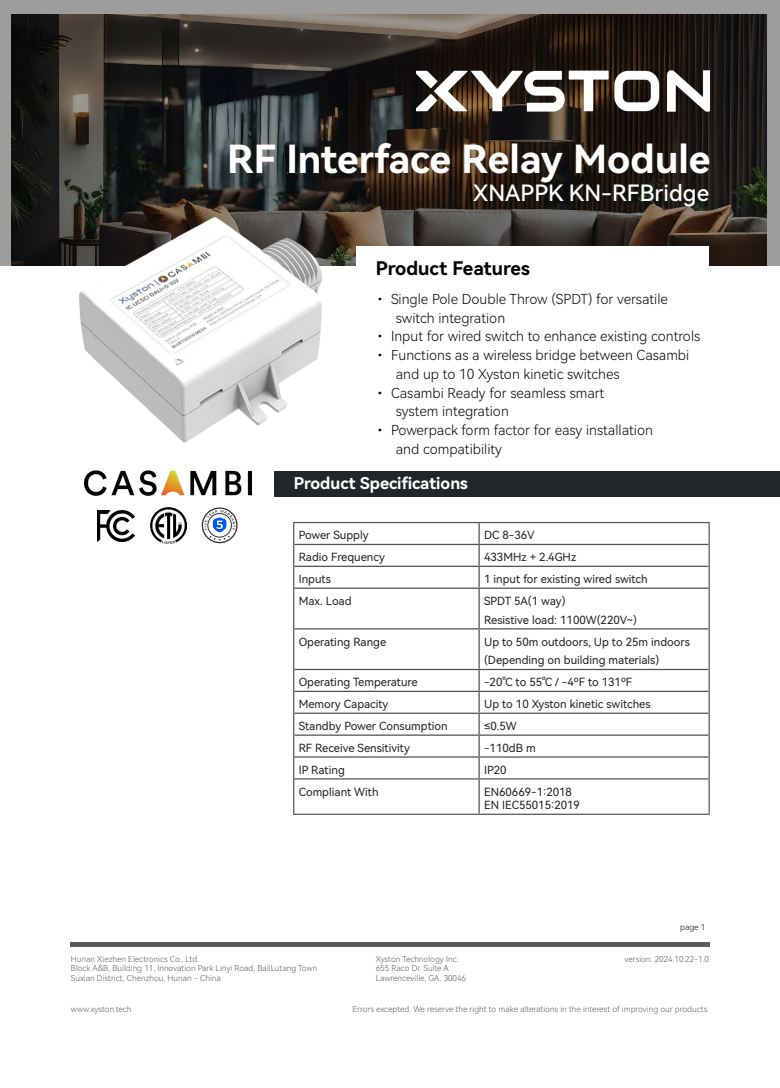
<style>
.page{position:relative;width:780px;height:1088px;background:#fff}
.page>*{position:absolute;margin:0;border:0;box-sizing:border-box;transform-origin:0 0}
.t1{font:38.75px "Harmony OS Sans Bold";color:#fff}
.t2{font:22.5px "Harmony OS Sans Medium";color:#fff}
.Paragraph_Style_1{font:18.75px "Harmony OS Sans Bold";color:#000}
.Paragraph_Style_2{font:16.25px "Harmony OS Sans Bold";color:#fff}
.t3{font:13.75px/18.8px "Harmony OS Sans Light";color:#000}
.t4{font:11.25px/18.8px "Harmony OS Sans";color:#231f20}
.t5{font:8.12px/9.8px "Harmony OS Sans Light";color:#5c5c5c}
.t6{font:8.12px "Harmony OS Sans Light";color:#040503}
</style>
<div class="page">
<svg style="left:0;top:0;width:780px;height:266px;background:#38332f"></svg>
<div style="left:356px;top:246px;width:353px;height:115px;background:#fff"></div>
<img style="left:58px;top:204px;width:303px;height:239px">
<img style="left:98px;top:510px;width:36px;height:31px">
<img style="left:84px;top:471px;width:167px;height:25px">
<div style="left:202px;top:507px;width:35px;height:36px;border:1px solid #323232;border-radius:50%"></div>
<svg style="left:204px;top:510px;width:31px;height:31px"></svg>
<img style="left:150px;top:507px;width:36px;height:37px">
<hr style="left:71px;top:942px;width:638px;height:4px;background:#5c5c5c">
<hr style="left:294px;top:587px;width:185px;height:2px;background:#4e5155">
<hr style="left:479px;top:587px;width:229px;height:2px;background:#4e5155">
<hr style="left:478px;top:589px;width:1px;height:39px;background:#4e5155">
<hr style="left:293px;top:588px;width:1px;height:41px;background:#57585a">
<hr style="left:708px;top:588px;width:1px;height:41px;background:#57585a">
<hr style="left:294px;top:628px;width:185px;height:1px;background:#4e5155">
<hr style="left:479px;top:628px;width:229px;height:1px;background:#4e5155">
<hr style="left:478px;top:629px;width:1px;height:40px;background:#4e5155">
<hr style="left:293px;top:629px;width:1px;height:40px;background:#57585a">
<hr style="left:708px;top:629px;width:1px;height:40px;background:#57585a">
<hr style="left:294px;top:669px;width:185px;height:1px;background:#4e5155">
<hr style="left:479px;top:669px;width:229px;height:1px;background:#4e5155">
<hr style="left:294px;top:691px;width:185px;height:1px;background:#4e5155">
<hr style="left:479px;top:691px;width:229px;height:1px;background:#4e5155">
<hr style="left:294px;top:712px;width:185px;height:2px;background:#4e5155">
<hr style="left:479px;top:712px;width:229px;height:2px;background:#4e5155">
<hr style="left:294px;top:734px;width:185px;height:2px;background:#4e5155">
<hr style="left:479px;top:734px;width:229px;height:2px;background:#4e5155">
<hr style="left:294px;top:756px;width:185px;height:2px;background:#4e5155">
<hr style="left:479px;top:756px;width:229px;height:2px;background:#4e5155">
<svg style="left:478px;top:670px;width:1px;height:108px"></svg>
<hr style="left:478px;top:779px;width:1px;height:35px;background:#4e5155">
<svg style="left:293px;top:669px;width:1px;height:109px"></svg>
<svg style="left:708px;top:669px;width:1px;height:109px"></svg>
<hr style="left:293px;top:778px;width:186px;height:1px;background:#57585a">
<hr style="left:293px;top:779px;width:1px;height:35px;background:#57585a">
<hr style="left:479px;top:778px;width:230px;height:1px;background:#57585a">
<hr style="left:708px;top:779px;width:1px;height:35px;background:#57585a">
<hr style="left:293px;top:814px;width:186px;height:1px;background:#57585a">
<hr style="left:479px;top:814px;width:230px;height:1px;background:#57585a">
<hr style="left:293px;top:522px;width:186px;height:1px;background:#57585a">
<hr style="left:479px;top:522px;width:230px;height:1px;background:#57585a">
<hr style="left:294px;top:544px;width:185px;height:1px;background:#4e5155">
<hr style="left:479px;top:544px;width:229px;height:1px;background:#4e5155">
<svg style="left:478px;top:523px;width:1px;height:64px"></svg>
<hr style="left:294px;top:566px;width:185px;height:1px;background:#4e5155">
<hr style="left:479px;top:566px;width:229px;height:1px;background:#4e5155">
<svg style="left:293px;top:523px;width:1px;height:65px"></svg>
<svg style="left:708px;top:523px;width:1px;height:65px"></svg>
<img style="left:416px;top:71px;width:293px;height:40px">
<div style="left:275px;top:471px;width:505px;height:26px;background:#22262b"></div>
<p class="t1" style="left:227px;top:132px;width:484px">RF Interface Relay Module</p>
<p class="t2" style="left:473px;top:178px;width:237px">XNAPPK KN-RFBridge</p>
<p class="Paragraph_Style_1" style="left:376px;top:255px;width:156px">Product Features</p>
<p class="t3" style="left:396px;top:289px;width:273px;text-indent:-22px">• Single Pole Double Throw (SPDT) for versatile switch integration</p>
<p class="t3" style="left:373px;top:326px;width:328px">• Input for wired switch to enhance existing controls</p>
<p class="t3" style="left:396px;top:345px;width:295px;text-indent:-22px">• Functions as a wireless bridge between Casambi and up to 10 Xyston kinetic switches</p>
<p class="t3" style="left:396px;top:383px;width:210px;text-indent:-22px">• Casambi Ready for seamless smart system integration</p>
<p class="t3" style="left:396px;top:420px;width:258px;text-indent:-22px">• Powerpack form factor for easy installation and compatibility</p>
<p class="Paragraph_Style_2" style="left:294px;top:472px;width:175px">Product Specifications</p>
<p class="t4" style="left:299px;top:526px;width:71px">Power Supply</p>
<p class="t4" style="left:484px;top:526px;width:52px">DC 8-36V</p>
<p class="t4" style="left:299px;top:547px;width:88px">Radio Frequency</p>
<p class="t4" style="left:484px;top:547px;width:94px">433MHz + 2.4GHz</p>
<p class="t4" style="left:299px;top:569px;width:34px">Inputs</p>
<p class="t4" style="left:484px;top:569px;width:165px">1 input for existing wired switch</p>
<p class="t4" style="left:299px;top:591px;width:54px">Max. Load</p>
<p class="t4" style="left:484px;top:591px;width:83px">SPDT 5A(1 way)</p>
<p class="t4" style="left:484px;top:610px;width:154px">Resistive load: 1100W(220V~)</p>
<p class="t4" style="left:299px;top:632px;width:89px">Operating Range</p>
<p class="t4" style="left:484px;top:632px;width:207px">Up to 50m outdoors, Up to 25m indoors (Depending on building materials)</p>
<p class="t4" style="left:299px;top:672px;width:120px">Operating Temperature</p>
<p class="t4" style="left:484px;top:672px;width:150px">-20℃ to 55℃ / -4ºF to 131ºF</p>
<p class="t4" style="left:299px;top:694px;width:91px">Memory Capacity</p>
<p class="t4" style="left:484px;top:694px;width:168px">Up to 10 Xyston kinetic switches</p>
<p class="t4" style="left:299px;top:716px;width:150px">Standby Power Consumption</p>
<p class="t4" style="left:484px;top:716px;width:34px">≤0.5W</p>
<p class="t4" style="left:299px;top:738px;width:113px">RF Receive Sensitivity</p>
<p class="t4" style="left:484px;top:738px;width:53px">-110dB m</p>
<p class="t4" style="left:299px;top:760px;width:48px">IP Rating</p>
<p class="t4" style="left:484px;top:760px;width:24px">IP20</p>
<p class="t4" style="left:299px;top:782px;width:81px">Compliant With</p>
<p class="t4" style="left:484px;top:782px;width:89px">EN60669-1:2018</p>
<p class="t4" style="left:484px;top:795px;width:97px">EN IEC55015:2019</p>
<p class="t5" style="left:71px;top:953px;width:130px">Hunan Xiezhen Electronics Co., Ltd.</p>
<p class="t5" style="left:71px;top:963px;width:248px">Block A&amp;B, Building 11, Innovation Park Linyi Road, BailLutang Town<br>Suxian District, Chenzhou, Hunan - China</p>
<p class="t5" style="left:376px;top:953px;width:84px">Xyston Technology Inc.</p>
<p class="t5" style="left:376px;top:963px;width:75px">655 Raco Dr. Suite A</p>
<p class="t5" style="left:376px;top:973px;width:92px">Lawrenceville, GA. 30046</p>
<p class="t6" style="left:680px;top:921px;width:27px">page 1</p>
<p class="t5" style="left:624px;top:953px;width:86px">version: 2024.10.22-1.0</p>
<p class="t5" style="left:71px;top:1003px;width:62px">www.xyston.tech</p>
<p class="t5" style="left:352px;top:1003px;width:358px">Errors excepted. We reserve the right to make alterations in the interest of improving our products.</p>
</div>
